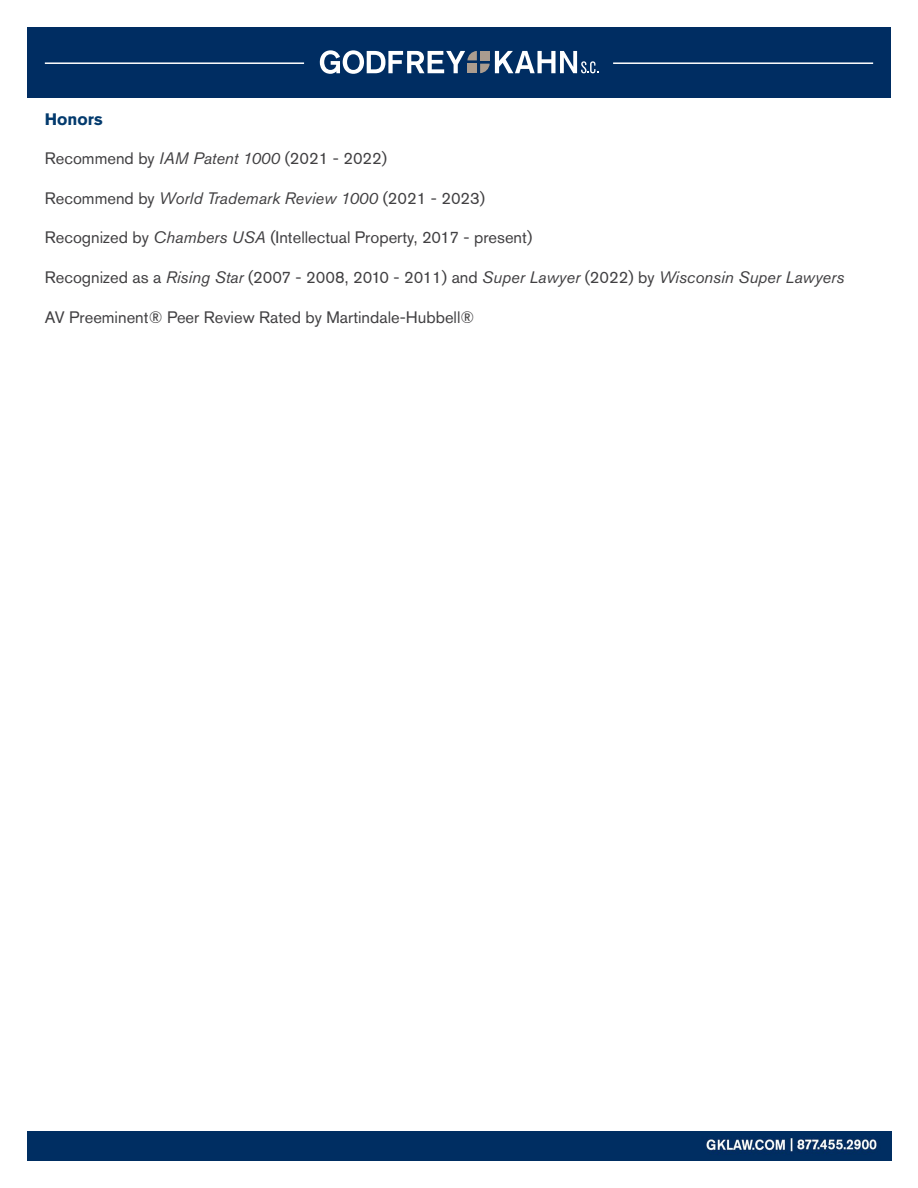
<style>
.page{position:relative;width:918px;height:1188px;background:#fff}
.page>*{position:absolute;margin:0;border:0;box-sizing:border-box;transform-origin:0 0}
.t1{font:16.5px "Akzidenz Grotesk Std";color:#414042}
.t2{font:italic 16.5px "Akzidenz Grotesk Std";color:#414042}
.t3{font:700 16.5px "Akzidenz Grotesk Std";color:#033a6d}
.s1{font-style:italic}
.s2{font-style:normal}
</style>
<div class="page">
<div style="left:27px;top:27px;width:864px;height:70px;background:#002d62"></div>
<svg style="left:320px;top:50px;width:278px;height:24px"></svg>
<hr style="left:45px;top:62px;width:259px;height:2px;background:#fff">
<hr style="left:613px;top:62px;width:260px;height:2px;background:#fff">
<div style="left:28px;top:1132px;width:864px;height:29px;background:#002e62"></div>
<p class="t3" style="left:45px;top:109px;width:59px">Honors</p>
<p class="t1" style="left:45px;top:149px;width:344px">Recommend by <span class="s1">IAM Patent 1000</span> (2021 - 2022)</p>
<p class="t2" style="left:45px;top:188px;width:442px"><span class="s2">Recommend by</span> World Trademark Review 1000 <span class="s2">(2021 - 2023)</span></p>
<p class="t1" style="left:45px;top:228px;width:489px">Recognized by <span class="s1">Chambers USA</span> (Intellectual Property, 2017 - present)</p>
<p class="t1" style="left:45px;top:268px;width:801px">Recognized as a <span class="s1">Rising Star</span> (2007 - 2008, 2010 - 2011) and <span class="s1">Super Lawyer</span> (2022) by <span class="s1">Wisconsin Super Lawyers</span></p>
<p class="t1" style="left:45px;top:307px;width:431px">AV Preeminent® Peer Review Rated by Martindale-Hubbell®</p>
</div>
